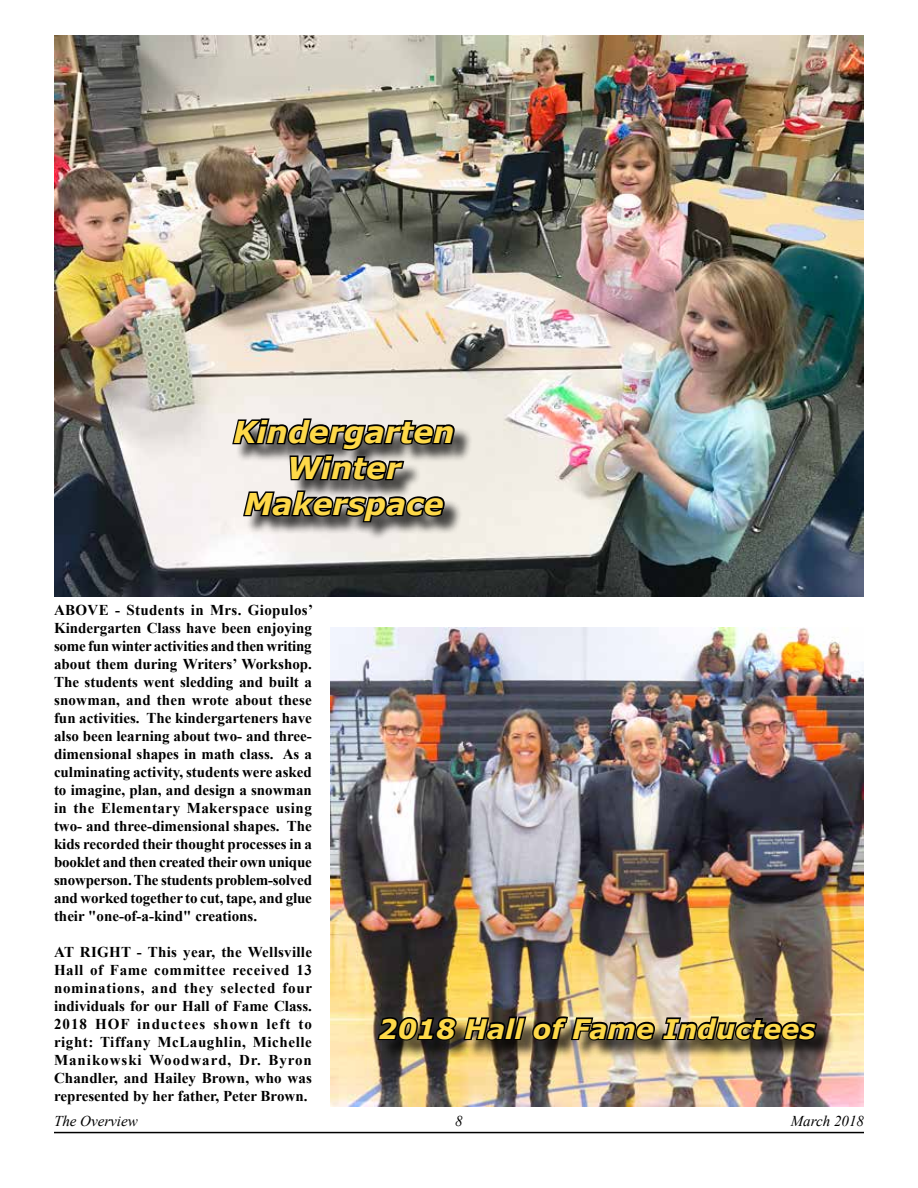
<style>
.page{position:relative;width:918px;height:1188px;background:#fff}
.page>*{position:absolute;margin:0;border:0;box-sizing:border-box;transform-origin:0 0}
.t1{font:italic 700 30px/36px "Verdana";color:#fed949;text-align:center}
.t2{font:italic 700 27px "Verdana";color:#fed949}
.t3{font:700 15px/18px "Times New Roman";color:#000;text-align:justify}
.t4{font:italic 15px "Times New Roman";color:#000}
</style>
<div class="page">
<hr style="left:54px;top:1132px;width:810px;height:1px;background:#000">
<img style="left:330px;top:627px;width:534px;height:480px">
<div style="left:380px;top:1019px;width:455px;height:40px;background:#000;opacity:.75"></div>
<img style="left:375px;top:1002px;width:444px;height:41px">
<img style="left:54px;top:36px;width:810px;height:560px">
<div style="left:235px;top:420px;width:238px;height:121px;background:#000;opacity:.75"></div>
<svg style="left:230px;top:405px;width:226px;height:119px;background:#858380"></svg>
<h1 class="t1" style="left:233px;top:413px;width:223px">Kindergarten<br>Winter<br>Makerspace</h1>
<p class="t3" style="left:54px;top:601px;width:261px">ABOVE - Students in Mrs. Giopulos’ Kindergarten Class have been enjoying some fun winter activities and then writing about them during Writers’ Workshop.<br>The students went sledding and built a snowman, and then wrote about these fun activities. The kindergarteners have also been learning about two- and three&shy;dimensional shapes in math class. As a culminating activity, students were asked to imagine, plan, and design a snowman in the Elementary Makerspace using two- and three-dimensional shapes. The kids recorded their thought processes in a booklet and then created their own unique snowperson. The students problem-solved and worked together to cut, tape, and glue their "one-of-a-kind" creations.</p>
<p class="t3" style="left:54px;top:943px;width:260px">AT RIGHT - This year, the Wellsville Hall of Fame committee received 13 nominations, and they selected four individuals for our Hall of Fame Class.<br>2018 HOF inductees shown left to right: Tiffany McLaughlin, Michelle Manikowski Woodward, Dr. Byron Chandler, and Hailey Brown, who was represented by her father, Peter Brown.</p>
<h2 class="t2" style="left:379px;top:1010px;width:438px">2018 Hall of Fame Inductees</h2>
<p class="t4" style="left:54px;top:1111px;width:85px">The Overview</p>
<p class="t4" style="left:455px;top:1111px;width:9px">8</p>
<p class="t4" style="left:791px;top:1111px;width:75px">March 2018</p>
</div>
